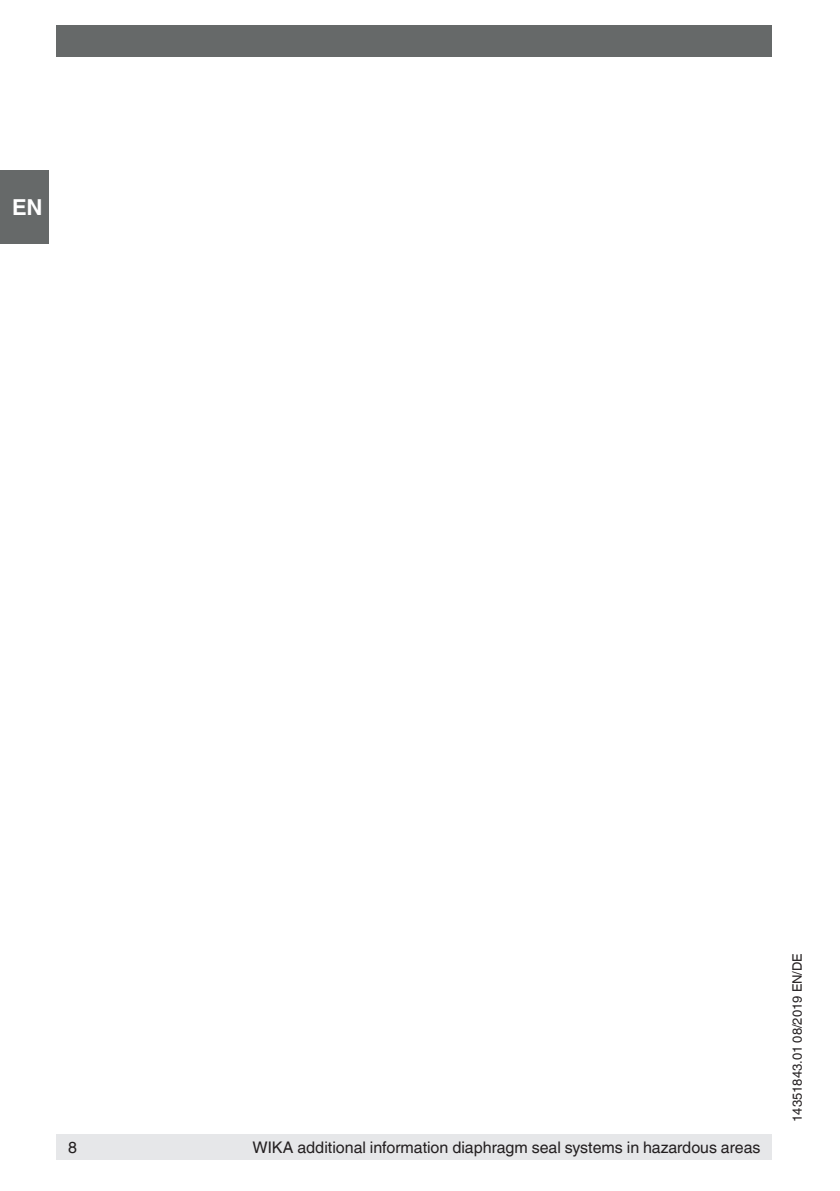
<style>
.page{position:relative;width:840px;height:1191px;background:#fff}
.page>*{position:absolute;margin:0;border:0;box-sizing:border-box;transform-origin:0 0}
.t1{font:700 22px "Helvetica World";color:#fff}
.t2{font:16px "Helvetica World";color:#231f20}
.t3{font:13px "Helvetica World";color:#231f20}
</style>
<div class="page">
<div style="left:0;top:170px;width:48px;height:74px;background:#666969"></div>
<div style="left:57px;top:26px;width:714px;height:31px;background:#666969"></div>
<div style="left:57px;top:1134px;width:714px;height:25px;background:#e6e7e9"></div>
<h1 class="t1" style="left:12px;top:194px;width:32px">EN</h1>
<p class="t2" style="left:68px;top:1137px;width:10px">8</p>
<p class="t2" style="left:252px;top:1137px;width:509px">WIKA additional information diaphragm seal systems in hazardous areas</p>
<p class="t3" style="left:789px;top:1121px;width:170px;rotate:-90deg">14351843.01 08/2019 EN/DE</p>
</div>
